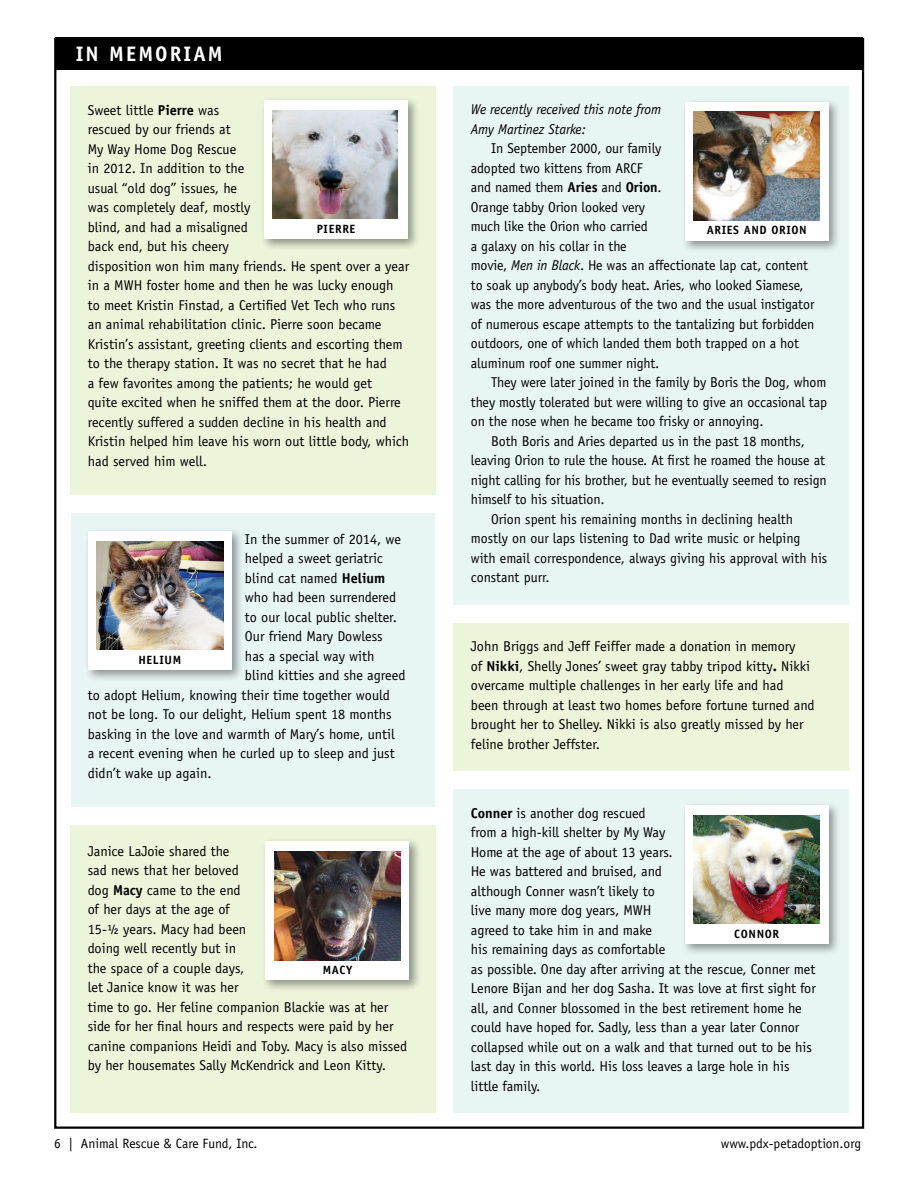
<style>
.page{position:relative;width:918px;height:1188px;background:#fff}
.page>*{position:absolute;margin:0;border:0;box-sizing:border-box;transform-origin:0 0}
.section_head{font:700 21px "Officina Sans";letter-spacing:.1em;color:#fff}
.body_text{font:14.25px/19.5px "Officina Sans";letter-spacing:-.005em;color:#000}
.body_text-2{font:italic 14.25px/19.5px "Officina Sans";letter-spacing:-.005em;color:#000}
.t1{font:13.5px "Officina Sans";color:#000}
.t2{font:700 12px "Officina Sans";letter-spacing:.05em;color:#000}
.s1{font-weight:700}
.s2{font-style:italic}
</style>
<div class="page">
<div style="left:56px;top:38px;width:807px;height:32px;background:#000"></div>
<div style="left:71px;top:513px;width:364px;height:294px;background:#e7f5f3"></div>
<div style="left:70px;top:86px;width:365px;height:409px;background:#ecf4da"></div>
<div style="left:454px;top:623px;width:395px;height:148px;background:#ecf4da"></div>
<div style="left:70px;top:825px;width:365px;height:287px;background:#ecf4da"></div>
<div style="left:454px;top:86px;width:395px;height:519px;background:#e7f5f3"></div>
<div style="left:454px;top:789px;width:395px;height:323px;background:#e7f5f3"></div>
<div style="left:260px;top:96px;width:161px;height:155px;background:#000;opacity:.4"></div>
<div style="left:264px;top:100px;width:144px;height:139px;background:#fff"></div>
<img style="left:273px;top:110px;width:125px;height:109px">
<div style="left:84px;top:527px;width:160px;height:155px;background:#000;opacity:.4"></div>
<div style="left:88px;top:531px;width:143px;height:139px;background:#fff"></div>
<img style="left:96px;top:541px;width:127px;height:109px">
<div style="left:681px;top:802px;width:160px;height:154px;background:#000;opacity:.4"></div>
<div style="left:685px;top:805px;width:143px;height:139px;background:#fff"></div>
<img style="left:693px;top:815px;width:127px;height:109px">
<div style="left:681px;top:98px;width:160px;height:155px;background:#000;opacity:.4"></div>
<div style="left:685px;top:102px;width:143px;height:139px;background:#fff"></div>
<img style="left:693px;top:112px;width:127px;height:108px">
<div style="left:262px;top:838px;width:160px;height:155px;background:#000;opacity:.4"></div>
<div style="left:266px;top:842px;width:143px;height:138px;background:#fff"></div>
<img style="left:274px;top:851px;width:127px;height:109px">
<p class="section_head" style="left:76px;top:40px;width:149px">IN MEMORIAM</p>
<p class="body_text" style="left:88px;top:100px;width:323px">Sweet little <span class="s1">Pierre</span> was<br>rescued by our friends at<br>My Way Home Dog Rescue<br>in 2012. In addition to the<br>usual “old dog” issues, he<br>was completely deaf, mostly<br>blind, and had a misaligned<br>back end, but his cheery<br>disposition won him many friends. He spent over a year in a MWH foster home and then he was lucky enough to meet Kristin Finstad, a Certified Vet Tech who runs an animal rehabilitation clinic. Pierre soon became Kristin’s assistant, greeting clients and escorting them to the therapy station. It was no secret that he had<br>a few favorites among the patients; he would get<br>quite excited when he sniffed them at the door. Pierre recently suffered a sudden decline in his health and Kristin helped him leave his worn out little body, which had served him well.</p>
<p class="t2" style="left:317px;top:221px;width:40px">PIERRE</p>
<p class="body_text" style="left:245px;top:529px;width:158px">In the summer of 2014, we</p>
<p class="body_text" style="left:245px;top:549px;width:139px">helped a sweet geriatric</p>
<p class="body_text" style="left:245px;top:568px;width:142px">blind cat named <span class="s1">Helium</span></p>
<p class="body_text" style="left:245px;top:588px;width:153px">who had been surrendered</p>
<p class="body_text" style="left:245px;top:607px;width:154px">to our local public shelter.</p>
<p class="body_text" style="left:245px;top:627px;width:139px">Our friend Mary Dowless</p>
<p class="body_text" style="left:245px;top:646px;width:131px">has a special way with</p>
<p class="body_text" style="left:245px;top:666px;width:162px">blind kitties and she agreed</p>
<p class="body_text" style="left:88px;top:685px;width:304px">to adopt Helium, knowing their time together would</p>
<p class="body_text" style="left:88px;top:705px;width:305px">not be long. To our delight, Helium spent 18 months</p>
<p class="body_text" style="left:88px;top:724px;width:309px">basking in the love and warmth of Mary’s home, until</p>
<p class="body_text" style="left:88px;top:744px;width:308px">a recent evening when he curled up to sleep and just</p>
<p class="body_text" style="left:88px;top:763px;width:126px">didn’t wake up again.</p>
<p class="t2" style="left:138px;top:652px;width:44px">HELIUM</p>
<p class="body_text" style="left:88px;top:841px;width:321px">Janice LaJoie shared the<br>sad news that her beloved<br>dog <span class="s1">Macy</span> came to the end<br>of her days at the age of<br>15-½ years. Macy had been<br>doing well recently but in<br>the space of a couple days,<br>let Janice know it was her<br>time to go. Her feline companion Blackie was at her side for her final hours and respects were paid by her canine companions Heidi and Toby. Macy is also missed by her housemates Sally McKendrick and Leon Kitty.</p>
<p class="t2" style="left:323px;top:962px;width:31px">MACY</p>
<p class="body_text-2" style="left:471px;top:100px;width:192px">We recently received this note from<br>Amy Martinez Starke:</p>
<p class="body_text" style="left:471px;top:139px;width:345px;text-indent:20px">In September 2000, our family<br>adopted two kittens from ARCF<br>and named them <span class="s1">Aries</span> and <span class="s1">Orion</span>.<br>Orange tabby Orion looked very<br>much like the Orion who carried<br>a galaxy on his collar in the<br>movie, <span class="s2">Men in Black</span>. He was an affectionate lap cat, content to soak up anybody’s body heat. Aries, who looked Siamese, was the more adventurous of the two and the usual instigator of numerous escape attempts to the tantalizing but forbidden outdoors, one of which landed them both trapped on a hot aluminum roof one summer night.</p>
<p class="body_text" style="left:471px;top:373px;width:358px;text-align:justify;text-indent:20px">They were later joined in the family by Boris the Dog, whom they mostly tolerated but were willing to give an occasional tap on the nose when he became too frisky or annoying.</p>
<p class="body_text" style="left:471px;top:431px;width:357px;text-indent:20px">Both Boris and Aries departed us in the past 18 months, leaving Orion to rule the house. At first he roamed the house at night calling for his brother, but he eventually seemed to resign himself to his situation.</p>
<p class="body_text" style="left:471px;top:509px;width:358px;text-indent:20px">Orion spent his remaining months in declining health mostly on our laps listening to Dad write music or helping with email correspondence, always giving his approval with his constant purr.</p>
<p class="t2" style="left:707px;top:223px;width:101px">ARIES AND ORION</p>
<p class="body_text" style="left:471px;top:637px;width:345px">John Briggs and Jeff Feiffer made a donation in memory<br>of <span class="s1">Nikki</span>, Shelly Jones’ sweet gray tabby tripod kitty<span class="s1">.</span> Nikki overcame multiple challenges in her early life and had been through at least two homes before fortune turned and brought her to Shelley. Nikki is also greatly missed by her feline brother Jeffster.</p>
<p class="body_text" style="left:471px;top:803px;width:346px"><span class="s1">Conner</span> is another dog rescued<br>from a high-kill shelter by My Way<br>Home at the age of about 13 years.<br>He was battered and bruised, and<br>although Conner wasn’t likely to<br>live many more dog years, MWH<br>agreed to take him in and make<br>his remaining days as comfortable<br>as possible. One day after arriving at the rescue, Conner met Lenore Bijan and her dog Sasha. It was love at first sight for all, and Conner blossomed in the best retirement home he could have hoped for. Sadly, less than a year later Connor collapsed while out on a walk and that turned out to be his last day in this world. His loss leaves a large hole in his little family.</p>
<p class="t2" style="left:734px;top:926px;width:47px">CONNOR</p>
<p class="t1" style="left:54px;top:1136px;width:205px">6 | Animal Rescue &amp; Care Fund, Inc.</p>
<p class="t1" style="left:721px;top:1136px;width:142px">www.pdx-petadoption.org</p>
</div>
